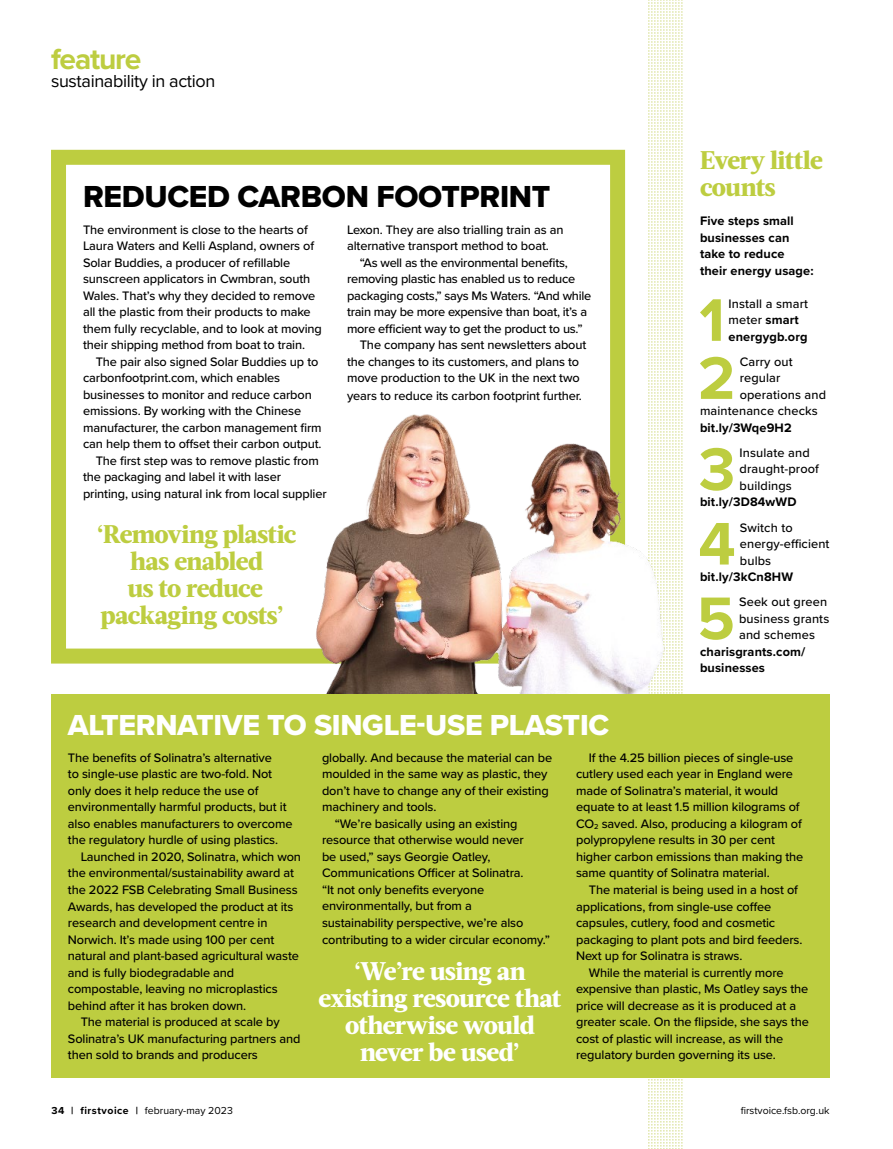
<style>
.page{position:relative;width:893px;height:1149px;background:#fff}
.page>*{position:absolute;margin:0;border:0;box-sizing:border-box;transform-origin:0 0}
.t1{font:700 62.25px "Proxima Nova";color:#bdcd40}
.t2{font:31.5px "Proxima Nova Extrabld";letter-spacing:-.01em;color:#000}
.t3{font:30px "Proxima Nova Extrabld";letter-spacing:-.01em;color:#fff}
.t4{font:700 30px "Proxima Nova";letter-spacing:-.04em;color:#bdcd40}
.t5{font:800 25.5px/27px "Acta";letter-spacing:-.03em;color:#bdcd40}
.t6{font:800 25.5px/27px "Acta";letter-spacing:-.025em;color:#fff;text-align:center}
.t7{font:18px "Proxima Nova";letter-spacing:-.02em;color:#000}
.t8{font:500 12.75px/16.5px "Proxima Nova";letter-spacing:-.01em;color:#000}
.t9{font:500 12.75px/16.5px "Proxima Nova";letter-spacing:.01em;color:#000}
.t10{font:700 12.75px/16.5px "Proxima Nova";letter-spacing:.01em;color:#000}
.t11{font:10.5px "Proxima Nova";color:#000}
.s1{font-weight:700}
</style>
<div class="page">
<svg style="left:648px;top:0;width:35px;height:1147px"></svg>
<div style="left:51px;top:150px;width:574px;height:513px;border:15px solid #bdcd40"></div>
<img style="left:287px;top:389px;width:396px;height:304px">
<div style="left:51px;top:693px;width:778px;height:384px;background:#bdcd40"></div>
<h3 class="t4" style="left:51px;top:37px;width:92px">feature</h3>
<h3 class="t7" style="left:51px;top:68px;width:166px">sustainability in action</h3>
<h2 class="t2" style="left:83px;top:173px;width:469px">REDUCED CARBON FOOTPRINT</h2>
<p class="t8" style="left:83px;top:221px;width:240px">The environment is close to the hearts of Laura Waters and Kelli Aspland, owners of Solar Buddies, a producer of refillable sunscreen applicators in Cwmbran, south Wales. That’s why they decided to remove all the plastic from their products to make them fully recyclable, and to look at moving their shipping method from boat to train.</p>
<p class="t8" style="left:96px;top:353px;width:224px">The pair also signed Solar Buddies up to</p>
<p class="t8" style="left:83px;top:369px;width:199px">carbonfootprint.com, which enables</p>
<p class="t8" style="left:83px;top:386px;width:230px">businesses to monitor and reduce carbon</p>
<p class="t8" style="left:83px;top:402px;width:220px">emissions. By working with the Chinese</p>
<p class="t8" style="left:83px;top:419px;width:240px">manufacturer, the carbon management firm</p>
<p class="t8" style="left:83px;top:435px;width:240px">can help them to offset their carbon output.</p>
<p class="t8" style="left:96px;top:452px;width:225px">The first step was to remove plastic from</p>
<p class="t8" style="left:83px;top:468px;width:200px">the packaging and label it with laser</p>
<p class="t8" style="left:83px;top:485px;width:245px">printing, using natural ink from local supplier</p>
<p class="t8" style="left:347px;top:221px;width:218px">Lexon. They are also trialling train as an alternative transport method to boat.</p>
<p class="t8" style="left:360px;top:254px;width:209px">“As well as the environmental benefits,</p>
<p class="t8" style="left:347px;top:270px;width:230px">removing plastic has enabled us to reduce</p>
<p class="t8" style="left:347px;top:287px;width:246px">packaging costs,” says Ms Waters. “And while</p>
<p class="t8" style="left:347px;top:303px;width:242px">train may be more expensive than boat, it’s a</p>
<p class="t8" style="left:347px;top:320px;width:237px">more efficient way to get the product to us.”</p>
<p class="t8" style="left:360px;top:336px;width:228px">The company has sent newsletters about</p>
<p class="t8" style="left:347px;top:353px;width:234px">the changes to its customers, and plans to</p>
<p class="t8" style="left:347px;top:369px;width:234px">move production to the UK in the next two</p>
<p class="t8" style="left:347px;top:387px;width:236px">years to reduce its carbon footprint further.</p>
<h3 class="t5" style="left:97px;top:520px;width:201px;text-align:center">‘Removing plastic has enabled<br>us to reduce packaging costs’</h3>
<h3 class="t5" style="left:700px;top:147px;width:124px">Every little counts</h3>
<p class="t10" style="left:700px;top:212px;width:115px">Five steps small businesses can take to reduce their energy usage:</p>
<h1 class="t1" style="left:699px;top:273px;width:27px">1</h1>
<p class="t9" style="left:729px;top:295px;width:81px">Install a smart meter <span class="s1">smart energygb.org</span></p>
<h1 class="t1" style="left:698px;top:331px;width:39px">2</h1>
<p class="t9" style="left:740px;top:353px;width:55px">Carry out</p>
<p class="t9" style="left:740px;top:369px;width:42px">regular</p>
<p class="t9" style="left:740px;top:386px;width:88px">operations and</p>
<p class="t9" style="left:700px;top:402px;width:119px">maintenance checks</p>
<p class="t10" style="left:700px;top:419px;width:93px">bit.ly/3Wqe9H2</p>
<h1 class="t1" style="left:699px;top:422px;width:38px">3</h1>
<p class="t9" style="left:740px;top:444px;width:81px">Insulate and draught-proof buildings</p>
<p class="t10" style="left:700px;top:493px;width:98px">bit.ly/3D84wWD</p>
<h1 class="t1" style="left:698px;top:497px;width:39px">4</h1>
<p class="t8" style="left:740px;top:518px;width:91px">Switch to energy-efficient bulbs</p>
<p class="t10" style="left:700px;top:568px;width:95px">bit.ly/3kCn8HW</p>
<h1 class="t1" style="left:697px;top:571px;width:39px">5</h1>
<p class="t9" style="left:739px;top:593px;width:92px">Seek out green business grants and schemes</p>
<p class="t10" style="left:700px;top:642px;width:107px">charisgrants.com/ businesses</p>
<h3 class="t3" style="left:68px;top:702px;width:543px">ALTERNATIVE TO SINGLE-USE PLASTIC</h3>
<p class="t8" style="left:68px;top:748px;width:226px">The benefits of Solinatra’s alternative<br>to single-use plastic are two-fold. Not only does it help reduce the use of environmentally harmful products, but it also enables manufacturers to overcome the regulatory hurdle of using plastics.</p>
<p class="t8" style="left:81px;top:847px;width:222px">Launched in 2020, Solinatra, which won</p>
<p class="t8" style="left:68px;top:864px;width:228px">the environmental/sustainability award at</p>
<p class="t8" style="left:68px;top:880px;width:231px">the 2022 FSB Celebrating Small Business</p>
<p class="t8" style="left:68px;top:897px;width:227px">Awards, has developed the product at its</p>
<p class="t8" style="left:68px;top:913px;width:201px">research and development centre in</p>
<p class="t8" style="left:68px;top:930px;width:208px">Norwich. It’s made using 100 per cent</p>
<p class="t8" style="left:68px;top:946px;width:233px">natural and plant-based agricultural waste</p>
<p class="t8" style="left:68px;top:963px;width:168px">and is fully biodegradable and</p>
<p class="t8" style="left:68px;top:979px;width:211px">compostable, leaving no microplastics</p>
<p class="t8" style="left:68px;top:996px;width:180px">behind after it has broken down.</p>
<p class="t8" style="left:81px;top:1012px;width:200px">The material is produced at scale by</p>
<p class="t8" style="left:68px;top:1029px;width:234px">Solinatra’s UK manufacturing partners and</p>
<p class="t8" style="left:68px;top:1045px;width:191px">then sold to brands and producers</p>
<p class="t8" style="left:576px;top:748px;width:229px;text-indent:13px">If the 4.25 billion pieces of single-use cutlery used each year in England were made of Solinatra’s material, it would equate to at least 1.5 million kilograms of CO<sub>2</sub> saved. Also, producing a kilogram of polypropylene results in 30 per cent higher carbon emissions than making the same quantity of Solinatra material.</p>
<p class="t8" style="left:576px;top:880px;width:228px;text-indent:13px">The material is being used in a host of applications, from single-use coffee capsules, cutlery, food and cosmetic packaging to plant pots and bird feeders.<br>Next up for Solinatra is straws.</p>
<p class="t8" style="left:576px;top:963px;width:234px;text-indent:13px">While the material is currently more expensive than plastic, Ms Oatley says the price will decrease as it is produced at a greater scale. On the flipside, she says the cost of plastic will increase, as will the regulatory burden governing its use.</p>
<p class="t8" style="left:322px;top:748px;width:232px">globally. And because the material can be</p>
<p class="t8" style="left:322px;top:765px;width:227px">moulded in the same way as plastic, they</p>
<p class="t8" style="left:322px;top:781px;width:228px">don’t have to change any of their existing</p>
<p class="t8" style="left:322px;top:798px;width:116px">machinery and tools.</p>
<p class="t8" style="left:335px;top:814px;width:184px">“We’re basically using an existing</p>
<p class="t8" style="left:322px;top:831px;width:203px">resource that otherwise would never</p>
<p class="t8" style="left:322px;top:847px;width:170px">be used,” says Georgie Oatley,</p>
<p class="t8" style="left:322px;top:864px;width:203px">Communications Officer at Solinatra.</p>
<p class="t8" style="left:322px;top:880px;width:164px">“It not only benefits everyone</p>
<p class="t8" style="left:322px;top:897px;width:151px">environmentally, but from a</p>
<p class="t8" style="left:322px;top:913px;width:203px">sustainability perspective, we’re also</p>
<p class="t8" style="left:322px;top:930px;width:229px">contributing to a wider circular economy.”</p>
<h3 class="t6" style="left:318px;top:957px;width:245px">‘We’re using an existing resource that otherwise would never be used’</h3>
<p class="t11" style="left:51px;top:1102px;width:183px"><span class="s1">34 | firstvoice |</span> february-may 2023</p>
<p class="t11" style="left:741px;top:1102px;width:90px">firstvoice.fsb.org.uk</p>
</div>
